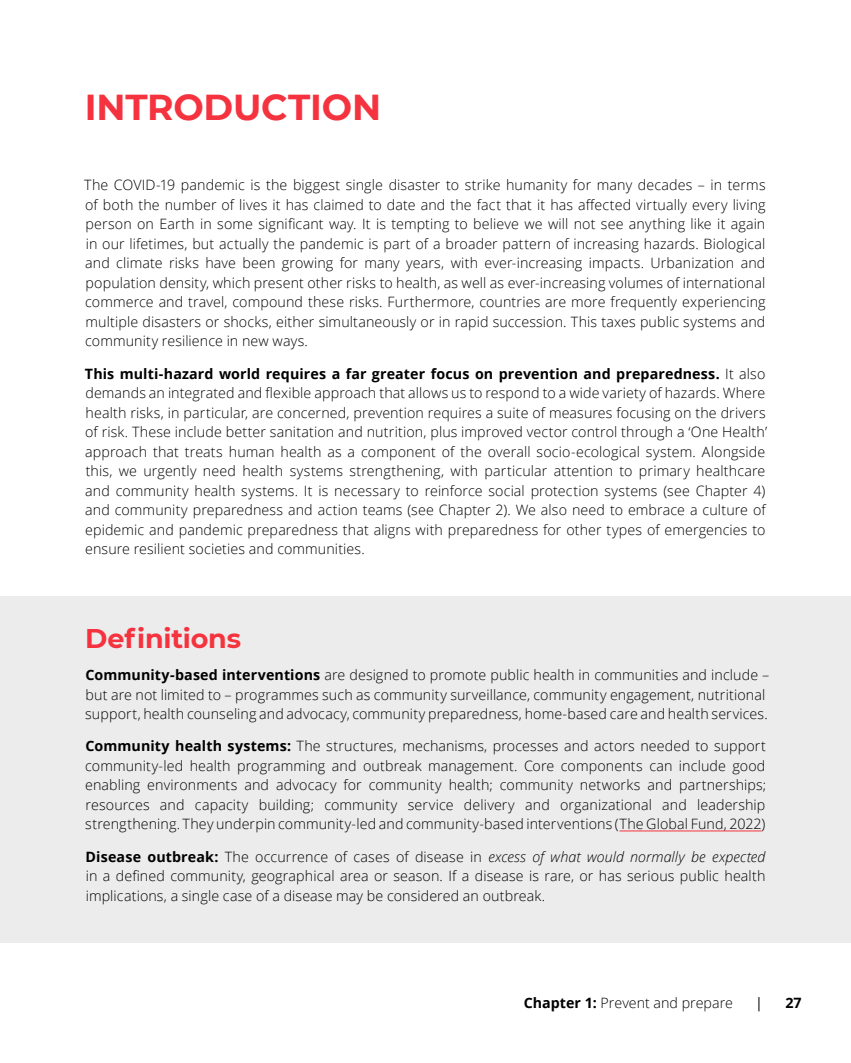
<style>
.page{position:relative;width:851px;height:1063px;background:#fff}
.page>*{position:absolute;margin:0;border:0;box-sizing:border-box;transform-origin:0 0}
.t1{font:700 36px "Montserrat";letter-spacing:-.01em;color:#f5333f}
.t2{font:700 27px "Montserrat";letter-spacing:-.005em;color:#f5333f}
.t3{font:300 14.25px/19.5px "Open Sans";letter-spacing:.01em;color:#000;text-align:justify}
.t4{font:700 14.25px "Open Sans";color:#000}
.t5{font:14.25px "Open Sans";color:#000}
.s1{font-weight:700}
.s2{font-style:italic}
</style>
<div class="page">
<div style="left:0;top:596px;width:850px;height:71px;background:#ececec"></div>
<div style="left:0;top:657px;width:850px;height:104px;background:#ececec"></div>
<div style="left:0;top:728px;width:850px;height:143px;background:#ececec"></div>
<hr style="left:619px;top:831px;width:142px;height:1px;background:#f5333f">
<div style="left:0;top:838px;width:850px;height:104px;background:#ececec"></div>
<h1 class="t1" style="left:85px;top:81px;width:298px">INTRODUCTION</h1>
<p class="t3" style="left:84px;top:175px;width:682px">The COVID-19 pandemic is the biggest single disaster to strike humanity for many decades – in terms of both the number of lives it has claimed to date and the fact that it has affected virtually every living person on Earth in some significant way. It is tempting to believe we will not see anything like it again in our lifetimes, but actually the pandemic is part of a broader pattern of increasing hazards. Biological and climate risks have been growing for many years, with ever-increasing impacts. Urbanization and population density, which present other risks to health, as well as ever-increasing volumes of international commerce and travel, compound these risks. Furthermore, countries are more frequently experiencing multiple disasters or shocks, either simultaneously or in rapid succession. This taxes public systems and community resilience in new ways.</p>
<p class="t3" style="left:85px;top:363px;width:683px;text-align:left"><span class="s1">This multi-hazard world requires a far greater focus on prevention and preparedness.</span> It also demands an integrated and flexible approach that allows us to respond to a wide variety of hazards. Where health risks, in particular, are concerned, prevention requires a suite of measures focusing on the drivers of risk. These include better sanitation and nutrition, plus improved vector control through a ‘One Health’ approach that treats human health as a component of the overall socio-ecological system. Alongside this, we urgently need health systems strengthening, with particular attention to primary healthcare and community health systems. It is necessary to reinforce social protection systems (see Chapter 4) and community preparedness and action teams (see Chapter 2). We also need to embrace a culture of epidemic and pandemic preparedness that aligns with preparedness for other types of emergencies to ensure resilient societies and communities.</p>
<h2 class="t2" style="left:85px;top:619px;width:158px">Definitions</h2>
<p class="t3" style="left:85px;top:665px;width:685px;text-align:left"><span class="s1">Community-based interventions</span> are designed to promote public health in communities and include – but are not limited to – programmes such as community surveillance, community engagement, nutritional support, health counseling and advocacy, community preparedness, home-based care and health services.</p>
<p class="t3" style="left:85px;top:736px;width:682px"><span class="s1">Community health systems:</span> The structures, mechanisms, processes and actors needed to support community-led health programming and outbreak management. Core components can include good enabling environments and advocacy for community health; community networks and partnerships; resources and capacity building; community service delivery and organizational and leadership strengthening. They underpin community-led and community-based interventions (The Global Fund, 2022)</p>
<p class="t3" style="left:86px;top:846px;width:681px"><span class="s1">Disease outbreak:</span> The occurrence of cases of disease in <span class="s2">excess of what would normally be expected </span>in a defined community, geographical area or season. If a disease is rare, or has serious public health implications, a single case of a disease may be considered an outbreak.</p>
<p class="t3" style="left:523px;top:993px;width:211px"><span class="s1">Chapter 1:</span> Prevent and prepare</p>
<p class="t5" style="left:755px;top:993px;width:9px">|</p>
<p class="t4" style="left:785px;top:993px;width:18px">27</p>
</div>
